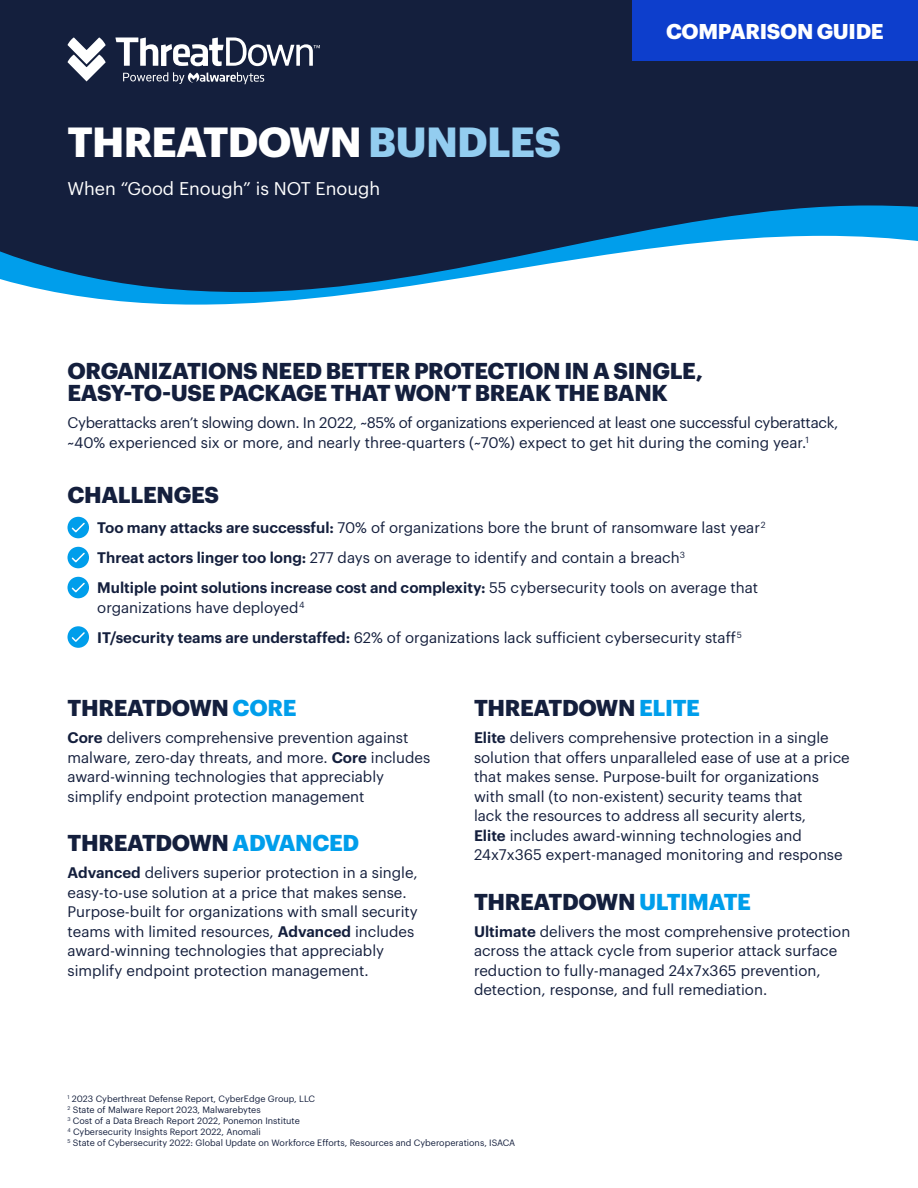
<style>
.page{position:relative;width:918px;height:1188px;background:#fff}
.page>*{position:absolute;margin:0;border:0;box-sizing:border-box;transform-origin:0 0}
.t1{font:700 41.25px "Graphik";letter-spacing:-.02em;color:#fff}
.Subheads{font:700 22.5px/22.5px "Graphik";letter-spacing:-.015em;color:#141f3d}
.Body_Copy{font:700 22.5px "Graphik";letter-spacing:-.015em;color:#141f3d}
.t2{font:700 21px "Graphik";letter-spacing:-.015em;color:#fff}
.Sub-header{font:18px "Graphik";color:#fff}
.Body_Copy-2{font:15px/19.5px "Graphik";color:#141f3d}
.Subheads-2{font:15px/19.5px "Graphik";color:#141f3d}
.Body_Copy-3{font:15px/19.5px "Graphik";letter-spacing:-.02em;color:#141f3d}
.Body_Copy-4{font:9px "Graphik";color:#141f3d}
.s1{color:#93cdf0}
.s2{font-weight:600}
.s3{color:#009eeb}
</style>
<div class="page">
<svg style="left:55px;top:292px;width:311px;height:13px;fill:#009eeb"></svg>
<svg style="left:0;top:0;width:918px;height:292px;background:#263957"></svg>
<div style="left:632px;top:0;width:286px;height:61px;background:#0d3ecc"></div>
<svg style="left:123px;top:72px;width:141px;height:12px;background:#525a70"></svg>
<svg style="left:67px;top:37px;width:39px;height:44px"></svg>
<svg style="left:115px;top:37px;width:205px;height:29px"></svg>
<div style="left:67px;top:517px;width:22px;height:21px;background:#009eeb;border-radius:50%"></div>
<svg style="left:71px;top:522px;width:14px;height:11px"></svg>
<div style="left:67px;top:547px;width:22px;height:21px;background:#009eeb;border-radius:50%"></div>
<svg style="left:71px;top:552px;width:14px;height:11px"></svg>
<div style="left:67px;top:577px;width:22px;height:21px;background:#009eeb;border-radius:50%"></div>
<svg style="left:71px;top:582px;width:14px;height:11px"></svg>
<svg style="left:67px;top:626px;width:22px;height:22px"></svg>
<svg style="left:70px;top:631px;width:16px;height:12px"></svg>
<h1 class="t1" style="left:68px;top:110px;width:495px">THREATDOWN <span class="s1">BUNDLES</span></h1>
<p class="Sub-header" style="left:68px;top:175px;width:314px">When “Good Enough” is NOT Enough</p>
<h3 class="t2" style="left:666px;top:16px;width:219px">COMPARISON GUIDE</h3>
<p class="Subheads" style="left:68px;top:357px;width:637px">ORGANIZATIONS NEED BETTER PROTECTION IN A SINGLE,<br>EASY-TO-USE PACKAGE THAT WON’T BREAK THE BANK</p>
<p class="Body_Copy-3" style="left:68px;top:412px;width:772px">Cyberattacks aren’t slowing down. In 2022, ~85% of organizations experienced at least one successful cyberattack, ~40% experienced six or more, and nearly three-quarters (~70%) expect to get hit during the coming year.<sup>1</sup></p>
<p class="Subheads" style="left:68px;top:482px;width:153px">CHALLENGES</p>
<p class="Body_Copy-2" style="left:97px;top:517px;width:670px"><span class="s2">Too many attacks are successful:</span> 70% of organizations bore the brunt of ransomware last year<sup>2</sup></p>
<p class="Body_Copy-2" style="left:97px;top:547px;width:589px"><span class="s2">Threat actors linger too long:</span> 277 days on average to identify and contain a breach<sup>3</sup></p>
<p class="Body_Copy-2" style="left:97px;top:577px;width:662px"><span class="s2">Multiple point solutions increase cost and complexity:</span> 55 cybersecurity tools on average that organizations have deployed<sup>4</sup></p>
<p class="Body_Copy-2" style="left:97px;top:626px;width:646px"><span class="s2">IT/security teams are understaffed:</span> 62% of organizations lack sufficient cybersecurity staff<sup>5</sup></p>
<p class="Subheads" style="left:68px;top:695px;width:230px">THREATDOWN <span class="s3">CORE</span></p>
<p class="Subheads-2" style="left:68px;top:727px;width:364px"><span class="s2">Core</span> delivers comprehensive prevention against malware, zero-day threats, and more. <span class="s2">Core</span> includes award-winning technologies that appreciably simplify endpoint protection management</p>
<p class="Body_Copy" style="left:68px;top:825px;width:293px">THREATDOWN <span class="s3">ADVANCED</span></p>
<p class="Body_Copy-2" style="left:68px;top:862px;width:352px"><span class="s2">Advanced</span> delivers superior protection in a single, easy-to-use solution at a price that makes sense.<br>Purpose-built for organizations with small security teams with limited resources, <span class="s2">Advanced</span> includes award-winning technologies that appreciably simplify endpoint protection management.</p>
<p class="Subheads" style="left:474px;top:695px;width:227px">THREATDOWN <span class="s3">ELITE</span></p>
<p class="Subheads-2" style="left:474px;top:727px;width:377px"><span class="s2">Elite</span> delivers comprehensive protection in a single solution that offers unparalleled ease of use at a price that makes sense. Purpose-built for organizations with small (to non-existent) security teams that<br>lack the resources to address all security alerts,<br><span class="s2">Elite</span> includes award-winning technologies and 24x7x365 expert-managed monitoring and response</p>
<p class="Body_Copy" style="left:474px;top:884px;width:278px">THREATDOWN <span class="s3">ULTIMATE</span></p>
<p class="Body_Copy-2" style="left:474px;top:920px;width:378px"><span class="s2">Ultimate</span> delivers the most comprehensive protection across the attack cycle from superior attack surface reduction to fully-managed 24x7x365 prevention, detection, response, and full remediation.</p>
<p class="Body_Copy-4" style="left:67px;top:1092px;width:249px"><sup>1</sup> 2023 Cyberthreat Defense Report, CyberEdge Group, LLC</p>
<p class="Body_Copy-4" style="left:67px;top:1103px;width:195px"><sup>2</sup> State of Malware Report 2023, Malwarebytes</p>
<p class="Body_Copy-4" style="left:67px;top:1114px;width:234px"><sup>3</sup> Cost of a Data Breach Report 2022, Ponemon Institute</p>
<p class="Body_Copy-4" style="left:67px;top:1125px;width:195px"><sup>4</sup> Cybersecurity Insights Report 2022, Anomali</p>
<p class="Body_Copy-4" style="left:67px;top:1136px;width:449px"><sup>5</sup> State of Cybersecurity 2022: Global Update on Workforce Efforts, Resources and Cyberoperations, ISACA</p>
</div>
